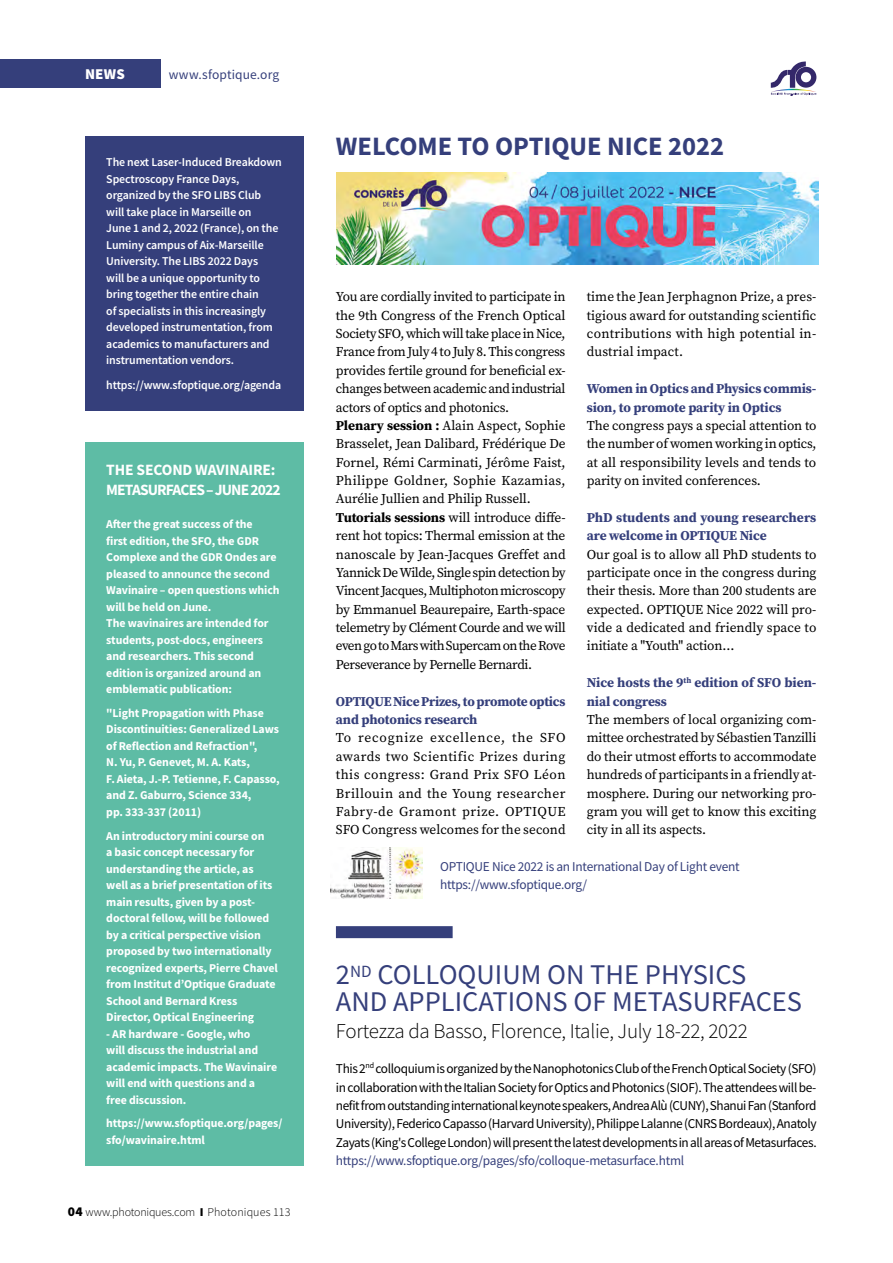
<style>
.page{position:relative;width:893px;height:1263px;background:#fff}
.page>*{position:absolute;margin:0;border:0;box-sizing:border-box;transform-origin:0 0}
.t1{font:28.5px/26.7px "Source Sans Pro";color:#353f7b}
.t2{font:700 26.55px "Source Sans Pro";color:#353f7b}
.t3{font:300 21px "Source Sans Pro";letter-spacing:-.015em;color:#000}
.t4{font:700 15.75px/19.5px "Source Sans Pro";letter-spacing:-.06em;color:#fff}
.t5{font:900 15px "Source Sans Pro";color:#fff}
.t6{font:13.5px/18.3px "Source Serif Pro";letter-spacing:-.02em;color:#000;text-align:justify}
.t7{font:13.5px/18.3px "Source Sans Pro";letter-spacing:-.03em;color:#000;text-align:justify}
.t8{font:700 13.5px/18.3px "Source Serif Pro";letter-spacing:-.01em;color:#353f7b}
.t9{font:13.5px/18.3px "Source Sans Pro";letter-spacing:-.02em;color:#353f7b}
.t10{font:13.5px "Source Sans Pro";letter-spacing:.01em;color:#353f7b}
.t11{font:700 12px/16.5px "Source Sans Pro";letter-spacing:-.01em;color:#fff}
.t12{font:600 12px/16.5px "Source Sans Pro";letter-spacing:-.01em;color:#fff}
.t13{font:300 12px "Source Sans Pro";color:#000}
.s1{font-weight:900;font-size:13.5px}
.s2{font-weight:900}
.s3{font-weight:700}
</style>
<div class="page">
<div style="left:0;top:59px;width:160px;height:29px;background:#353f7b"></div>
<img style="left:337px;top:173px;width:481px;height:91px">
<img style="left:331px;top:847px;width:91px;height:51px">
<div style="left:85px;top:442px;width:219px;height:723px;background:#5ebca5"></div>
<div style="left:85px;top:136px;width:219px;height:274px;background:#353f7b"></div>
<div style="left:336px;top:926px;width:117px;height:12px;background:#353f7b"></div>
<svg style="left:771px;top:62px;width:45px;height:34px"></svg>
<p class="t5" style="left:85px;top:64px;width:41px">NEWS</p>
<p class="t10" style="left:169px;top:66px;width:112px">www.sfoptique.org</p>
<p class="t12" style="left:106px;top:154px;width:177px">The next Laser-Induced Breakdown<br>Spectroscopy France Days, organized by the SFO LIBS Club will take place in Marseille on<br>June 1 and 2, 2022 (France), on the<br>Luminy campus of Aix-Marseille<br>University. The LIBS 2022 Days<br>will be a unique opportunity to bring together the entire chain<br>of specialists in this increasingly developed instrumentation, from academics to manufacturers and instrumentation vendors.</p>
<p class="t12" style="left:106px;top:377px;width:176px">https://www.sfoptique.org/agenda</p>
<p class="t4" style="left:106px;top:460px;width:176px">THE SECOND WAVINAIRE:<br>METASURFACES – JUNE 2022</p>
<p class="t11" style="left:106px;top:516px;width:175px">After the great success of the<br>first edition, the SFO, the GDR<br>Complexe and the GDR Ondes are pleased to announce the second<br>Wavinaire – open questions which will be held on June.<br>The wavinaires are intended for students, post-docs, engineers and researchers. This second edition is organized around an emblematic publication:</p>
<p class="t11" style="left:106px;top:704px;width:175px">"Light Propagation with Phase<br>Discontinuities: Generalized Laws of Reflection and Refraction",<br>N. Yu, P. Genevet, M. A. Kats,<br>F. Aieta, J.-P. Tetienne, F. Capasso, and Z. Gaburro, Science 334,<br>pp. 333-337 (2011)</p>
<p class="t11" style="left:106px;top:827px;width:173px">An introductory mini course on<br>a basic concept necessary for understanding the article, as well as a brief presentation of its main results, given by a post&shy;doctoral fellow, will be followed by a critical perspective vision proposed by two internationally recognized experts, Pierre Chavel from Institut d’Optique Graduate<br>School and Bernard Kress<br>Director, Optical Engineering</p>
<p class="t11" style="left:106px;top:1025px;width:172px">- AR hardware - Google, who<br>will discuss the industrial and academic impacts. The Wavinaire will end with questions and a free discussion.</p>
<p class="t11" style="left:106px;top:1115px;width:178px">https://www.sfoptique.org/pages/ sfo/wavinaire.html</p>
<p class="t13" style="left:68px;top:1205px;width:224px"><span class="s1">04</span> www.photoniques.com <span class="s2">I</span> Photoniques 113</p>
<h2 class="t2" style="left:336px;top:128px;width:390px">WELCOME TO OPTIQUE NICE 2022</h2>
<p class="t6" style="left:587px;top:288px;width:231px">time the Jean Jerphagnon Prize, a pres&shy;tigious award for outstanding scientific contributions with high potential in&shy;dustrial impact.</p>
<p class="t8" style="left:587px;top:379px;width:231px">Women in Optics and Physics commis&shy;sion, to promote parity in Optics</p>
<p class="t6" style="left:587px;top:416px;width:231px">The congress pays a special attention to the number of women working in optics, at all responsibility levels and tends to parity on invited conferences.</p>
<p class="t8" style="left:587px;top:508px;width:231px">PhD students and young researchers are welcome in OPTIQUE Nice</p>
<p class="t6" style="left:587px;top:545px;width:231px">Our goal is to allow all PhD students to participate once in the congress during their thesis. More than 200 students are expected. OPTIQUE Nice 2022 will pro&shy;vide a dedicated and friendly space to initiate a "Youth" action…</p>
<p class="t8" style="left:587px;top:673px;width:231px">Nice hosts the 9<sup>th</sup> edition of SFO bien&shy;nial congress</p>
<p class="t6" style="left:587px;top:710px;width:231px">The members of local organizing com&shy;mittee orchestrated by Sébastien Tanzilli do their utmost efforts to accommodate hundreds of participants in a friendly at&shy;mosphere. During our networking pro&shy;gram you will get to know this exciting city in all its aspects.</p>
<p class="t6" style="left:336px;top:288px;width:231px;text-align:left">You are cordially invited to participate in the 9th Congress of the French Optical Society SFO, which will take place in Nice, France from July 4 to July 8. This congress provides fertile ground for beneficial ex&shy;changes between academic and industrial actors of optics and photonics.<br><span class="s3">Plenary session :</span> Alain Aspect, Sophie Brasselet, Jean Dalibard, Frédérique De Fornel, Rémi Carminati, Jérôme Faist, Philippe Goldner, Sophie Kazamias, Aurélie Jullien and Philip Russell.<br><span class="s3">Tutorials sessions</span> will introduce diffe&shy;rent hot topics: Thermal emission at the nanoscale by Jean-Jacques Greffet and Yannick De Wilde, Single spin detection by Vincent Jacques, Multiphoton microscopy by Emmanuel Beaurepaire, Earth-space telemetry by Clément Courde and we will even go to Mars with Supercam on the Rove Perseverance by Pernelle Bernardi.</p>
<p class="t8" style="left:336px;top:692px;width:231px">OPTIQUE Nice Prizes, to promote optics and photonics research</p>
<p class="t6" style="left:336px;top:729px;width:231px">To recognize excellence, the SFO awards two Scientific Prizes during this congress: Grand Prix SFO Léon Brillouin and the Young researcher Fabry-de Gramont prize. OPTIQUE SFO Congress welcomes for the second</p>
<p class="t9" style="left:440px;top:857px;width:301px">OPTIQUE Nice 2022 is an International Day of Light event https://www.sfoptique.org/</p>
<h1 class="t1" style="left:336px;top:961px;width:468px">2<sup>ND</sup> COLLOQUIUM ON THE PHYSICS<br>AND APPLICATIONS OF METASURFACES</h1>
<h3 class="t3" style="left:336px;top:1018px;width:413px">Fortezza da Basso, Florence, Italie, July 18-22, 2022</h3>
<p class="t7" style="left:336px;top:1059px;width:482px">This 2<sup>nd</sup> colloquium is organized by the Nanophotonics Club of the French Optical Society (SFO) in collaboration with the Italian Society for Optics and Photonics (SIOF). The attendees will be&shy;nefit from outstanding international keynote speakers, Andrea Alù (CUNY), Shanui Fan (Stanford University), Federico Capasso (Harvard University), Philippe Lalanne (CNRS Bordeaux), Anatoly Zayats (King's College London) will present the latest developments in all areas of Metasurfaces.</p>
<p class="t9" style="left:336px;top:1151px;width:350px">https://www.sfoptique.org/pages/sfo/colloque-metasurface.html</p>
</div>
